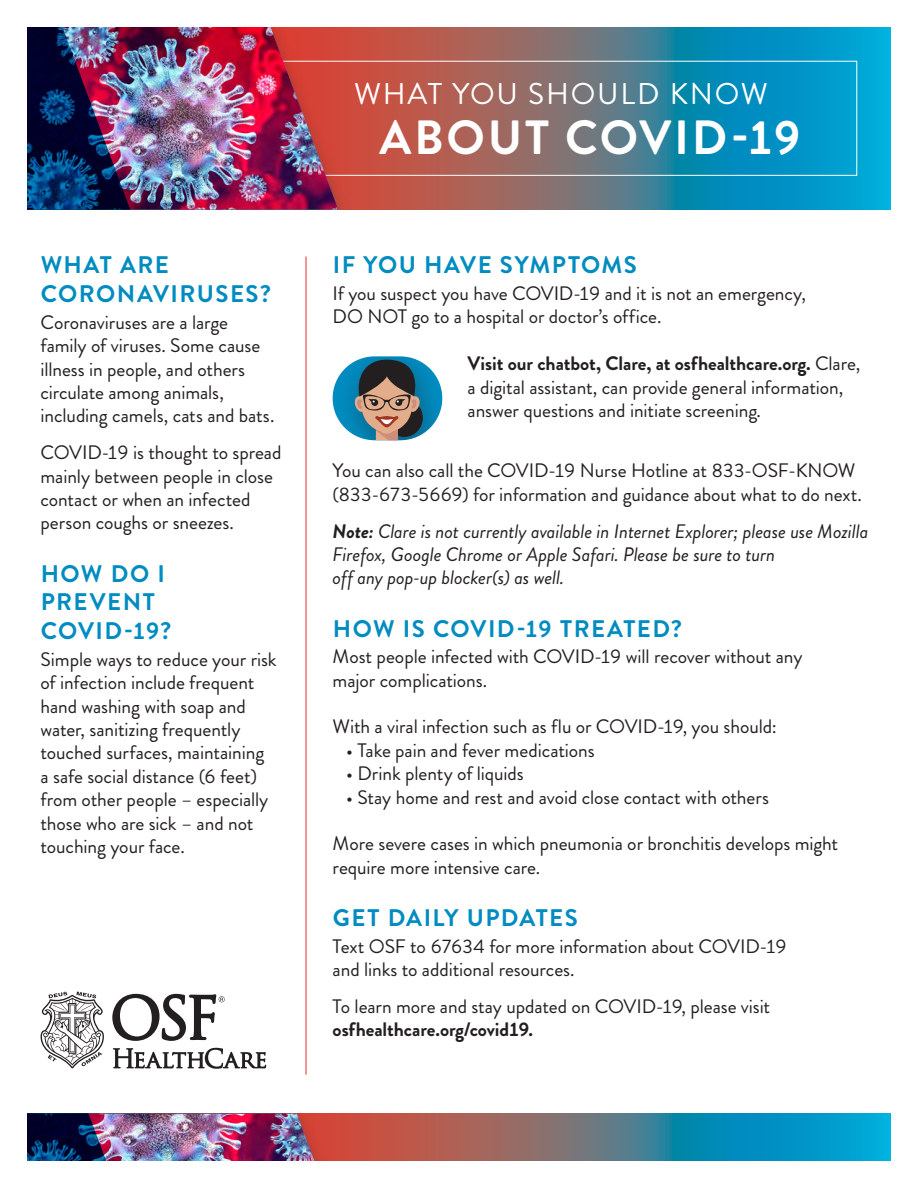
<style>
.page{position:relative;width:918px;height:1188px;background:#fff}
.page>*{position:absolute;margin:0;border:0;box-sizing:border-box;transform-origin:0 0}
.t1{font:700 48px "Brandon Grotesque";letter-spacing:.055em;color:#fff}
.t2{font:30px "Brandon Grotesque";letter-spacing:.06em;color:#fff}
.t3{font:700 24px/28.8px "Brandon Grotesque";letter-spacing:.06em;color:#008cc1}
.t4{font:19.5px/23.4px "Brandon Grotesque";letter-spacing:-.005em;color:#231f20}
.t5{font:italic 19.5px/23.4px "Brandon Grotesque";letter-spacing:-.005em;color:#231f20}
.s1{font-weight:700}
</style>
<div class="page">
<svg style="left:344px;top:1114px;width:547px;height:47px;background:#567a8c"></svg>
<div style="left:27px;top:1114px;width:317px;height:47px;background:#d24639"></div>
<img style="left:27px;top:1114px;width:287px;height:47px">
<svg style="left:353px;top:27px;width:538px;height:183px;background:#577a8c"></svg>
<div style="left:71px;top:61px;width:786px;height:115px;border:1px solid #fff"></div>
<div style="left:27px;top:27px;width:326px;height:183px;background:#231f20;opacity:.44"></div>
<img style="left:135px;top:27px;width:203px;height:183px">
<img style="left:27px;top:27px;width:107px;height:183px">
<hr style="left:306px;top:256px;width:1px;height:819px;background:#e82d2a">
<div style="left:334px;top:356px;width:108px;height:84px;background:#231f20;opacity:.41"></div>
<svg style="left:386px;top:399px;width:37px;height:38px"></svg>
<svg style="left:355px;top:359px;width:65px;height:81px;background:#696b6a"></svg>
<svg style="left:41px;top:992px;width:63px;height:76px"></svg>
<svg style="left:113px;top:1048px;width:153px;height:21px"></svg>
<svg style="left:112px;top:994px;width:113px;height:47px"></svg>
<p class="t3" style="left:41px;top:251px;width:232px">WHAT ARE<br>CORONAVIRUSES?</p>
<p class="t4" style="left:40px;top:311px;width:235px">Coronaviruses are a large family of viruses. Some cause illness in people, and others circulate among animals, including camels, cats and bats.</p>
<p class="t4" style="left:40px;top:441px;width:242px">COVID-19 is thought to spread mainly between people in close contact or when an infected person coughs or sneezes.</p>
<p class="t3" style="left:41px;top:559px;width:132px">HOW DO I<br>PREVENT<br>COVID-19?</p>
<p class="t4" style="left:40px;top:648px;width:238px">Simple ways to reduce your risk of infection include frequent hand washing with soap and water, sanitizing frequently touched surfaces, maintaining a safe social distance (6 feet) from other people – especially those who are sick – and not touching your face.</p>
<p class="t2" style="left:354px;top:73px;width:415px">WHAT YOU SHOULD KNOW</p>
<p class="t1" style="left:380px;top:104px;width:424px">ABOUT COVID-19</p>
<p class="t3" style="left:333px;top:251px;width:306px">IF YOU HAVE SYMPTOMS</p>
<p class="t4" style="left:333px;top:282px;width:475px">If you suspect you have COVID-19 and it is not an emergency,<br>DO NOT go to a hospital or doctor’s office.</p>
<p class="t4" style="left:468px;top:352px;width:394px"><span class="s1">Visit our chatbot, Clare, at osfhealthcare.org.</span> Clare, a digital assistant, can provide general information, answer questions and initiate screening.</p>
<p class="t4" style="left:333px;top:459px;width:531px">You can also call the COVID-19 Nurse Hotline at 833-OSF-KNOW (833-673-5669) for information and guidance about what to do next.</p>
<p class="t5" style="left:333px;top:519px;width:537px"><span class="s1">Note:</span> Clare is not currently available in Internet Explorer; please use Mozilla<br>Firefox, Google Chrome or Apple Safari. Please be sure to turn<br>off any pop-up blocker(s) as well.</p>
<p class="t3" style="left:333px;top:614px;width:351px">HOW IS COVID-19 TREATED?</p>
<p class="t4" style="left:333px;top:645px;width:471px">Most people infected with COVID-19 will recover without any major complications.</p>
<p class="t4" style="left:333px;top:715px;width:446px">With a viral infection such as flu or COVID-19, you should:</p>
<p class="t4" style="left:346px;top:739px;width:250px">• Take pain and fever medications</p>
<p class="t4" style="left:346px;top:762px;width:179px">• Drink plenty of liquids</p>
<p class="t4" style="left:346px;top:785px;width:425px">• Stay home and rest and avoid close contact with others</p>
<p class="t4" style="left:333px;top:832px;width:507px">More severe cases in which pneumonia or bronchitis develops might require more intensive care.</p>
<p class="t3" style="left:333px;top:904px;width:247px">GET DAILY UPDATES</p>
<p class="t4" style="left:333px;top:935px;width:456px">Text OSF to 67634 for more information about COVID-19 and links to additional resources.</p>
<p class="t4" style="left:333px;top:995px;width:439px">To learn more and stay updated on COVID-19, please visit <span class="s1">osfhealthcare.org/covid19.</span></p>
</div>
